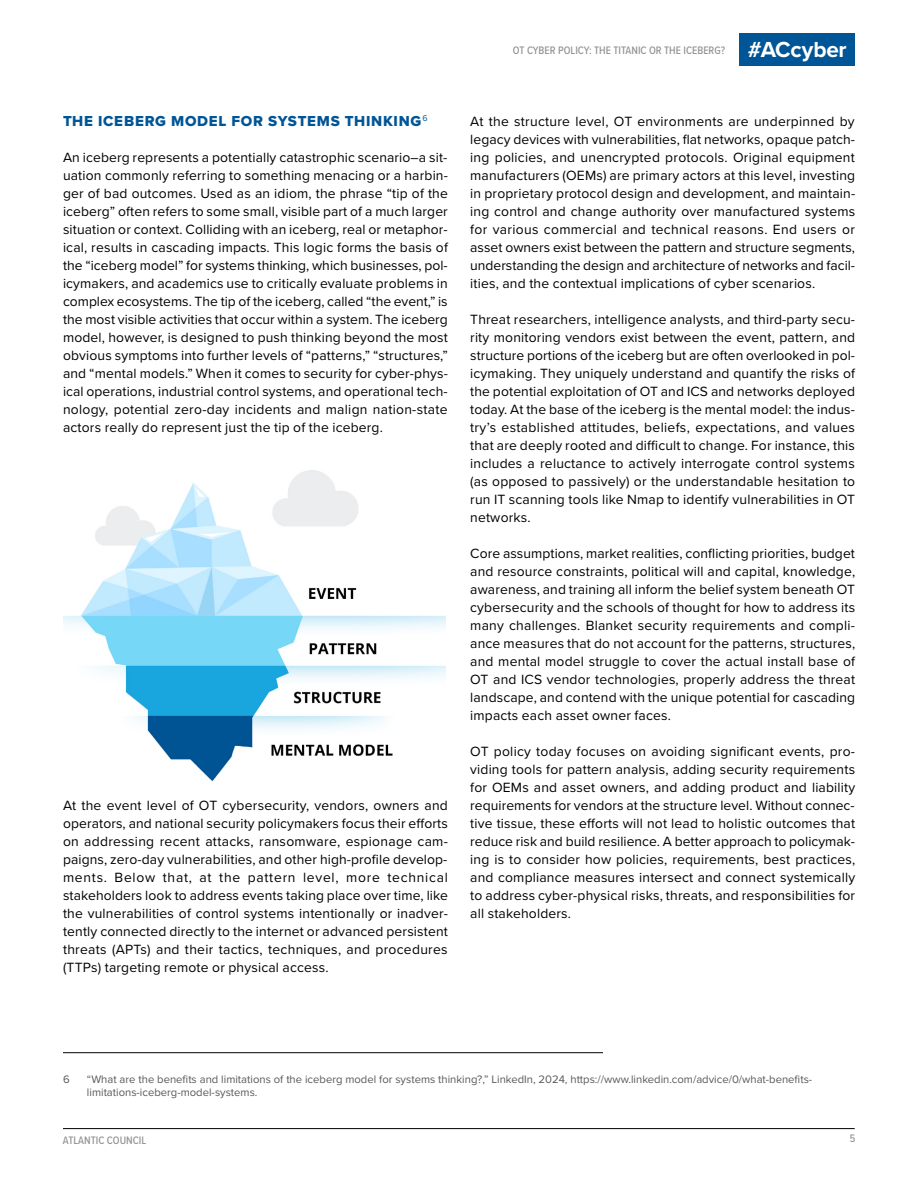
<style>
.page{position:relative;width:918px;height:1188px;background:#fff}
.page>*{position:absolute;margin:0;border:0;box-sizing:border-box;transform-origin:0 0}
.t1{font:700 22.65px "Proxima Nova";letter-spacing:-.01em;color:#fff}
.t2{font:15px "Proxima Nova Extrabld";letter-spacing:.05em;color:#005596}
.t3{font:13.8px/18px "Proxima Nova";letter-spacing:.015em;color:#000;text-align:justify}
.t4{font:11.25px/12.8px "Proxima Nova";color:#58595b}
.t5{font:500 11.25px "Proxima Nova Cond";color:#8f9194}
</style>
<div class="page">
<div style="left:740px;top:33px;width:115px;height:32px;background:#005596"></div>
<hr style="left:63px;top:1128px;width:792px;height:1px;background:#000">
<img style="left:63px;top:470px;width:383px;height:312px">
<hr style="left:63px;top:1052px;width:540px;height:1px;background:#000">
<p class="t2" style="left:63px;top:110px;width:366px">THE ICEBERG MODEL FOR SYSTEMS THINKING<sup>6</sup></p>
<p class="t3" style="left:63px;top:148px;width:387px">An iceberg represents a potentially catastrophic scenario–a sit&shy;uation commonly referring to something menacing or a harbin&shy;ger of bad outcomes. Used as an idiom, the phrase “tip of the iceberg” often refers to some small, visible part of a much larger situation or context. Colliding with an iceberg, real or metaphor&shy;ical, results in cascading impacts. This logic forms the basis of the “iceberg model” for systems thinking, which businesses, pol&shy;icymakers, and academics use to critically evaluate problems in complex ecosystems. The tip of the iceberg, called “the event,” is the most visible activities that occur within a system. The iceberg model, however, is designed to push thinking beyond the most obvious symptoms into further levels of “patterns,” “structures,” and “mental models.” When it comes to security for cyber-phys&shy;ical operations, industrial control systems, and operational tech&shy;nology, potential zero-day incidents and malign nation-state actors really do represent just the tip of the iceberg.</p>
<p class="t3" style="left:63px;top:796px;width:387px">At the event level of OT cybersecurity, vendors, owners and operators, and national security policymakers focus their efforts on addressing recent attacks, ransomware, espionage cam&shy;paigns, zero-day vulnerabilities, and other high-profile develop&shy;ments. Below that, at the pattern level, more technical stakeholders look to address events taking place over time, like the vulnerabilities of control systems intentionally or inadver&shy;tently connected directly to the internet or advanced persistent threats (APTs) and their tactics, techniques, and procedures (TTPs) targeting remote or physical access.</p>
<p class="t5" style="left:513px;top:41px;width:214px">OT CYBER POLICY: THE TITANIC OR THE ICEBERG?</p>
<h1 class="t1" style="left:748px;top:32px;width:100px">#ACcyber</h1>
<p class="t3" style="left:470px;top:112px;width:386px">At the structure level, OT environments are underpinned by legacy devices with vulnerabilities, flat networks, opaque patch&shy;ing policies, and unencrypted protocols. Original equipment manufacturers (OEMs) are primary actors at this level, investing in proprietary protocol design and development, and maintain&shy;ing control and change authority over manufactured systems for various commercial and technical reasons. End users or asset owners exist between the pattern and structure segments, understanding the design and architecture of networks and facil&shy;ities, and the contextual implications of cyber scenarios.</p>
<p class="t3" style="left:470px;top:310px;width:386px">Threat researchers, intelligence analysts, and third-party secu&shy;rity monitoring vendors exist between the event, pattern, and structure portions of the iceberg but are often overlooked in pol&shy;icymaking. They uniquely understand and quantify the risks of the potential exploitation of OT and ICS and networks deployed today. At the base of the iceberg is the mental model: the indus&shy;try’s established attitudes, beliefs, expectations, and values that are deeply rooted and difficult to change. For instance, this includes a reluctance to actively interrogate control systems (as opposed to passively) or the understandable hesitation to run IT scanning tools like Nmap to identify vulnerabilities in OT networks.</p>
<p class="t3" style="left:470px;top:544px;width:387px">Core assumptions, market realities, conflicting priorities, budget and resource constraints, political will and capital, knowledge, awareness, and training all inform the belief system beneath OT cybersecurity and the schools of thought for how to address its many challenges. Blanket security requirements and compli&shy;ance measures that do not account for the patterns, structures, and mental model struggle to cover the actual install base of OT and ICS vendor technologies, properly address the threat landscape, and contend with the unique potential for cascading impacts each asset owner faces.</p>
<p class="t3" style="left:470px;top:742px;width:387px">OT policy today focuses on avoiding significant events, pro&shy;viding tools for pattern analysis, adding security requirements for OEMs and asset owners, and adding product and liability requirements for vendors at the structure level. Without connec&shy;tive tissue, these efforts will not lead to holistic outcomes that reduce risk and build resilience. A better approach to policymak&shy;ing is to consider how policies, requirements, best practices, and compliance measures intersect and connect systemically to address cyber-physical risks, threats, and responsibilities for all stakeholders.</p>
<p class="t4" style="left:63px;top:1073px;width:8px">6</p>
<p class="t4" style="left:87px;top:1073px;width:727px">“What are the benefits and limitations of the iceberg model for systems thinking?,” LinkedIn, 2024, https://www.linkedin.com/advice/0/what-benefits&shy;limitations-iceberg-model-systems.</p>
<p class="t5" style="left:63px;top:1132px;width:85px">ATLANTIC COUNCIL</p>
<p class="t5" style="left:850px;top:1130px;width:7px">5</p>
</div>
